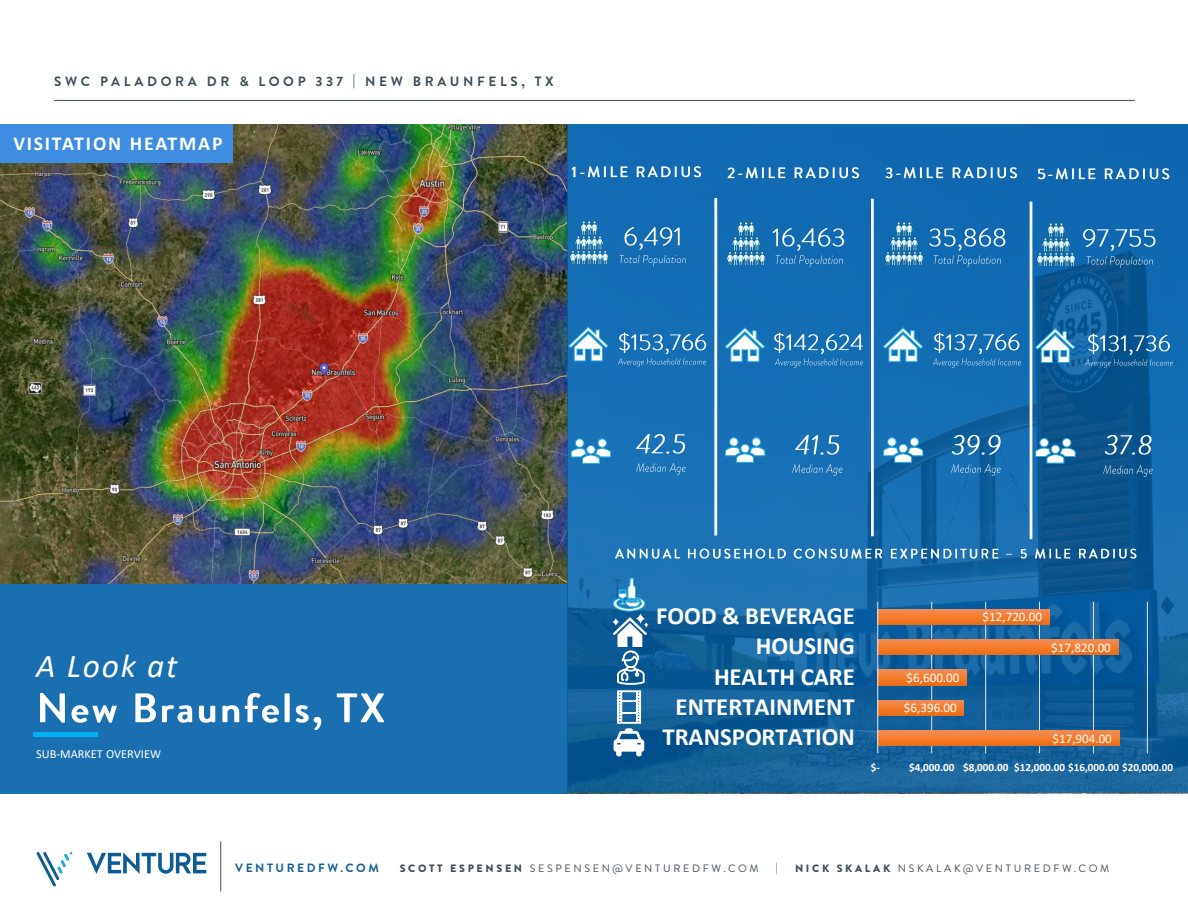
<style>
.page{position:relative;width:1188px;height:918px;background:#fff}
.page>*{position:absolute;margin:0;border:0;box-sizing:border-box;transform-origin:0 0}
.t1{font:italic 33.45px "Calibri";letter-spacing:.055em;color:#fff}
.t2{font:700 24.9px "Calibri";color:#fff}
.t3{font:700 24.75px "Calibri";color:#fff}
.t4{font:700 19.8px "Calibri";letter-spacing:.09em;color:#fff}
.t5{font:700 13.5px "Brandon Grotesque";letter-spacing:.27em;color:#3f4d57}
.t6{font:13.05px "Calibri";letter-spacing:.005em;color:#fff}
.t7{font:12.3px "Calibri";color:#fff}
.t8{font:700 12px "Brandon Grotesque";letter-spacing:.21em;color:#105d97}
.t9{font:700 11.1px "Calibri";color:#fff}
.t10{font:10.65px "Brandon Grotesque";letter-spacing:.25em;color:#3f4d57}
.s1{font-weight:900}
</style>
<div class="page">
<svg style="left:37px;top:852px;width:36px;height:34px"></svg>
<svg style="left:87px;top:852px;width:119px;height:22px"></svg>
<hr style="left:220px;top:841px;width:1px;height:50px;background:#3f4d57">
<hr style="left:54px;top:100px;width:1081px;height:1px;background:#3f4d57">
<img style="left:0;top:124px;width:567px;height:460px">
<div style="left:567px;top:124px;width:621px;height:669px;background:#0060a8;opacity:.82"></div>
<div style="left:0;top:584px;width:568px;height:209px;background:#196fb0"></div>
<img style="left:616px;top:544px;width:390px;height:19px">
<img style="left:1006px;top:544px;width:14px;height:19px">
<img style="left:1020px;top:544px;width:128px;height:19px">
<svg style="left:636px;top:613px;width:9px;height:11px"></svg>
<svg style="left:613px;top:617px;width:36px;height:139px"></svg>
<svg style="left:613px;top:578px;width:32px;height:33px"></svg>
<div style="left:33px;top:732px;width:65px;height:5px;background:#00b0f0"></div>
<img style="left:40px;top:693px;width:345px;height:37px">
<div style="left:0;top:124px;width:232px;height:39px;background:#3e8de1"></div>
<hr style="left:931px;top:602px;width:1px;height:151px;background:#e0e5eb">
<hr style="left:985px;top:602px;width:1px;height:151px;background:#e0e5eb">
<hr style="left:1039px;top:602px;width:1px;height:151px;background:#e0e5eb">
<hr style="left:1093px;top:602px;width:1px;height:151px;background:#e0e5eb">
<hr style="left:1147px;top:602px;width:1px;height:151px;background:#e0e5eb">
<svg style="left:878px;top:731px;width:241px;height:15px;background:#f07b30"></svg>
<svg style="left:878px;top:700px;width:86px;height:15px"></svg>
<svg style="left:878px;top:670px;width:89px;height:15px"></svg>
<svg style="left:878px;top:640px;width:240px;height:15px;background:#f07b30"></svg>
<svg style="left:878px;top:609px;width:171px;height:15px;background:#f17d33"></svg>
<hr style="left:877px;top:602px;width:1px;height:151px;background:#e0e5eb">
<hr style="left:714px;top:198px;width:3px;height:338px;background:#fff">
<img style="left:572px;top:162px;width:142px;height:21px">
<img style="left:579px;top:162px;width:16px;height:21px">
<img style="left:618px;top:326px;width:97px;height:32px">
<img style="left:618px;top:355px;width:91px;height:12px">
<svg style="left:568px;top:326px;width:41px;height:35px"></svg>
<img style="left:623px;top:219px;width:70px;height:35px">
<img style="left:619px;top:251px;width:71px;height:16px">
<img style="left:636px;top:424px;width:63px;height:39px">
<img style="left:636px;top:460px;width:55px;height:16px">
<div style="left:575px;top:439px;width:9px;height:8px;background:#fff;border-radius:50%"></div>
<div style="left:575px;top:439px;width:9px;height:9px;border:1px solid #27aae1;border-radius:50%"></div>
<div style="left:598px;top:439px;width:8px;height:8px;background:#fff;border-radius:50%"></div>
<div style="left:598px;top:439px;width:9px;height:9px;border:1px solid #27aae1;border-radius:50%"></div>
<div style="left:586px;top:445px;width:9px;height:9px;border:1px solid #27aae1;border-radius:50%"></div>
<svg style="left:571px;top:448px;width:40px;height:16px"></svg>
<img style="left:566px;top:220px;width:45px;height:46px">
<hr style="left:871px;top:199px;width:3px;height:337px;background:#fff">
<img style="left:727px;top:162px;width:10px;height:22px">
<img style="left:737px;top:162px;width:8px;height:22px">
<img style="left:745px;top:162px;width:126px;height:22px">
<img style="left:774px;top:327px;width:101px;height:32px">
<img style="left:775px;top:356px;width:91px;height:12px">
<svg style="left:724px;top:327px;width:41px;height:35px"></svg>
<img style="left:773px;top:220px;width:85px;height:35px">
<img style="left:776px;top:252px;width:71px;height:16px">
<img style="left:795px;top:425px;width:57px;height:39px">
<img style="left:793px;top:460px;width:55px;height:16px">
<div style="left:730px;top:438px;width:8px;height:8px;background:#fff;border-radius:50%"></div>
<div style="left:729px;top:437px;width:9px;height:9px;border:1px solid #27aae1;border-radius:50%"></div>
<div style="left:752px;top:438px;width:9px;height:8px;background:#fff;border-radius:50%"></div>
<div style="left:752px;top:437px;width:9px;height:9px;border:1px solid #27aae1;border-radius:50%"></div>
<div style="left:741px;top:444px;width:8px;height:9px;background:#fff;border-radius:50%"></div>
<div style="left:741px;top:444px;width:9px;height:9px;border:1px solid #27aae1;border-radius:50%"></div>
<svg style="left:725px;top:447px;width:40px;height:16px"></svg>
<img style="left:722px;top:221px;width:46px;height:45px">
<hr style="left:1030px;top:202px;width:2px;height:337px;background:#fff">
<img style="left:885px;top:162px;width:11px;height:22px">
<img style="left:896px;top:162px;width:8px;height:22px">
<img style="left:904px;top:162px;width:126px;height:22px">
<img style="left:934px;top:327px;width:96px;height:32px">
<img style="left:933px;top:356px;width:91px;height:12px">
<svg style="left:882px;top:327px;width:42px;height:35px"></svg>
<img style="left:928px;top:220px;width:92px;height:35px">
<img style="left:934px;top:252px;width:71px;height:16px">
<img style="left:951px;top:425px;width:62px;height:39px">
<img style="left:951px;top:460px;width:55px;height:16px">
<div style="left:888px;top:438px;width:8px;height:8px;background:#fff;border-radius:50%"></div>
<div style="left:887px;top:437px;width:9px;height:9px;border:1px solid #27aae1;border-radius:50%"></div>
<div style="left:910px;top:438px;width:9px;height:8px;background:#fff;border-radius:50%"></div>
<div style="left:910px;top:437px;width:9px;height:9px;border:1px solid #27aae1;border-radius:50%"></div>
<div style="left:899px;top:444px;width:8px;height:9px;background:#fff;border-radius:50%"></div>
<div style="left:899px;top:444px;width:9px;height:9px;border:1px solid #27aae1;border-radius:50%"></div>
<svg style="left:883px;top:447px;width:40px;height:16px"></svg>
<img style="left:880px;top:221px;width:46px;height:45px">
<img style="left:1038px;top:163px;width:10px;height:21px">
<img style="left:1048px;top:163px;width:8px;height:21px">
<img style="left:1056px;top:163px;width:126px;height:21px">
<img style="left:1088px;top:328px;width:93px;height:32px">
<img style="left:1085px;top:357px;width:91px;height:12px">
<svg style="left:1035px;top:328px;width:41px;height:35px"></svg>
<img style="left:1083px;top:220px;width:86px;height:36px">
<img style="left:1086px;top:253px;width:71px;height:15px">
<img style="left:1104px;top:426px;width:60px;height:39px">
<img style="left:1103px;top:461px;width:55px;height:16px">
<div style="left:1040px;top:438px;width:8px;height:9px;background:#fff;border-radius:50%"></div>
<div style="left:1040px;top:438px;width:9px;height:9px;border:1px solid #27aae1;border-radius:50%"></div>
<div style="left:1062px;top:438px;width:9px;height:9px;background:#fff;border-radius:50%"></div>
<div style="left:1062px;top:438px;width:9px;height:9px;border:1px solid #27aae1;border-radius:50%"></div>
<div style="left:1051px;top:445px;width:9px;height:9px;background:#fff;border-radius:50%"></div>
<div style="left:1051px;top:445px;width:9px;height:9px;border:1px solid #27aae1;border-radius:50%"></div>
<svg style="left:1035px;top:448px;width:41px;height:16px"></svg>
<img style="left:1033px;top:221px;width:45px;height:46px">
<p class="t5" style="left:54px;top:72px;width:501px">SWC PALADORA DR &amp; LOOP 337 | NEW BRAUNFELS, TX</p>
<p class="t4" style="left:13px;top:130px;width:211px">VISITATION HEATMAP</p>
<p class="t1" style="left:36px;top:643px;width:143px">A Look at</p>
<p class="t7" style="left:36px;top:746px;width:126px">SUB-MARKET OVERVIEW</p>
<p class="t2" style="left:656px;top:598px;width:200px">FOOD &amp; BEVERAGE</p>
<p class="t6" style="left:982px;top:608px;width:61px">$12,720.00</p>
<p class="t2" style="left:756px;top:629px;width:101px">HOUSING</p>
<p class="t6" style="left:1051px;top:638px;width:61px">$17,820.00</p>
<p class="t2" style="left:714px;top:659px;width:142px">HEALTH CARE</p>
<p class="t6" style="left:907px;top:669px;width:55px">$6,600.00</p>
<p class="t3" style="left:676px;top:689px;width:181px">ENTERTAINMENT</p>
<p class="t6" style="left:904px;top:699px;width:55px">$6,396.00</p>
<p class="t3" style="left:662px;top:720px;width:194px">TRANSPORTATION</p>
<p class="t6" style="left:1052px;top:729px;width:61px">$17,904.00</p>
<p class="t9" style="left:871px;top:760px;width:11px">$-</p>
<p class="t9" style="left:909px;top:760px;width:265px">$4,000.00 $8,000.00 $12,000.00 $16,000.00 $20,000.00</p>
<p class="t8" style="left:235px;top:860px;width:145px">VENTUREDFW.COM</p>
<p class="t10" style="left:400px;top:861px;width:361px"><span class="s1">SCOTT ESPENSEN</span> SESPENSEN@VENTUREDFW.COM</p>
<p class="t10" style="left:776px;top:861px;width:4px">|</p>
<p class="t10" style="left:795px;top:861px;width:316px"><span class="s1">NICK SKALAK</span> NSKALAK@VENTUREDFW.COM</p>
</div>
